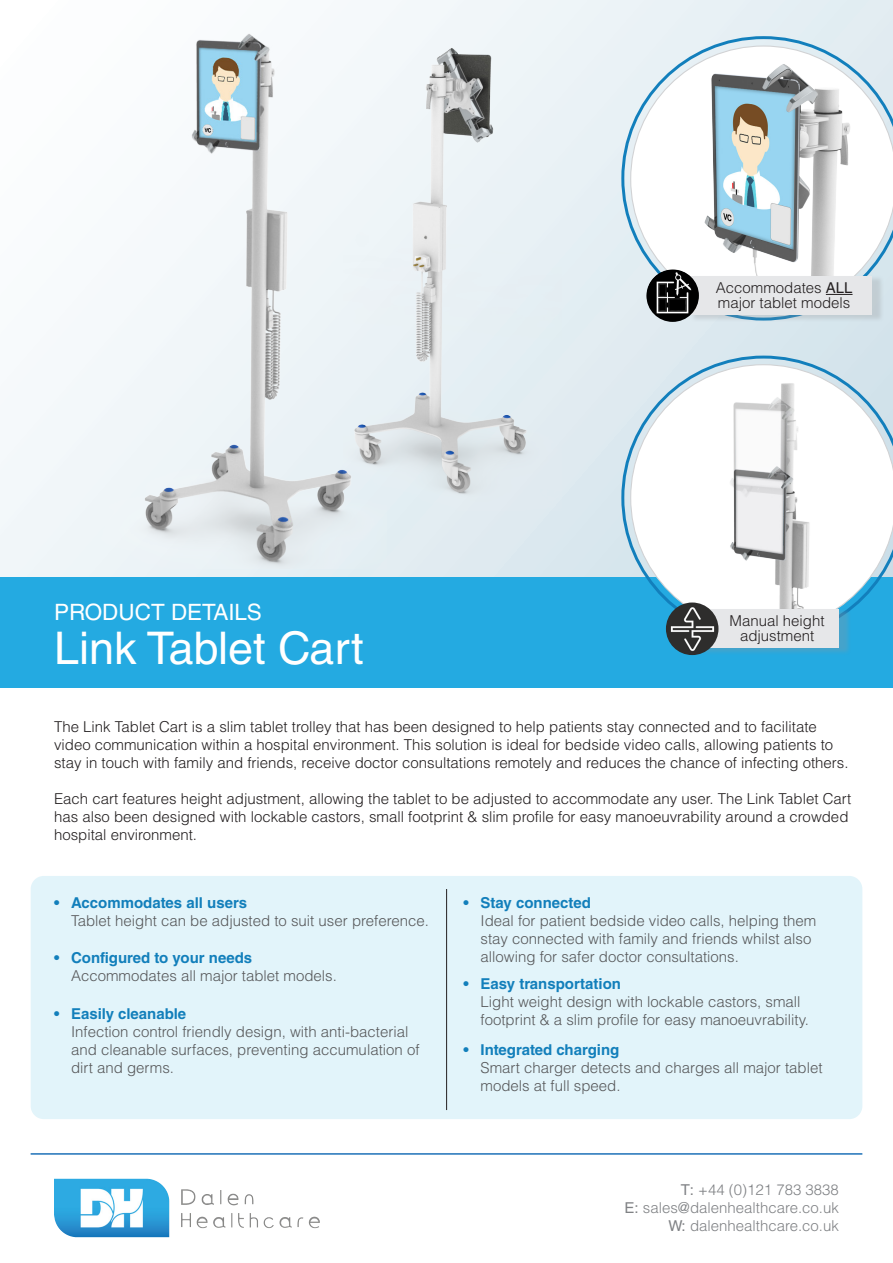
<style>
.page{position:relative;width:893px;height:1263px;background:#fff}
.page>*{position:absolute;margin:0;border:0;box-sizing:border-box;transform-origin:0 0}
.t1{font:45px "Helvetica LT Std";color:#fff}
.SUBTITLE{font:22.5px "Helvetica LT Std";color:#fff}
.Body_Style{font:300 15px/18px "Helvetica LT Std";color:#231f20}
.FRONT_PAGE_BODY_TEXT{font:300 15px/18px "Helvetica LT Std";color:#57585a}
.t2{font:700 15px "Helvetica LT Std";color:#127fbb}
.t3{font:300 15px "Helvetica LT Std";color:#808285}
.SUBTITLE-2{font:300 15px/15px "Helvetica LT Std";color:#231f20;text-align:center}
.s1{font-weight:400}
</style>
<div class="page">
<div style="left:0;top:0;width:893px;height:578px;background:linear-gradient(to right,#f6f9fb,#dbe8ef)"></div>
<img style="left:101px;top:6px;width:286px;height:563px">
<img style="left:344px;top:47px;width:218px;height:463px">
<div style="left:0;top:578px;width:893px;height:110px;background:#24aae1"></div>
<img style="left:54px;top:1179px;width:115px;height:58px">
<hr style="left:31px;top:1153px;width:831px;height:2px;background:#1d71b8">
<div style="left:31px;top:876px;width:831px;height:243px;background:#e2f4fa;border-radius:13px"></div>
<hr style="left:446px;top:889px;width:1px;height:221px;background:#231f20">
<svg style="left:621px;top:356px;width:272px;height:283px"></svg>
<svg style="left:630px;top:364px;width:263px;height:267px"></svg>
<div style="left:700px;top:608px;width:151px;height:47px;background:#939598;opacity:.3"></div>
<div style="left:696px;top:609px;width:143px;height:39px;background:#e6e7e9"></div>
<img style="left:666px;top:602px;width:52px;height:53px;border-radius:26px">
<svg style="left:621px;top:36px;width:272px;height:285px;background:#cfe3ed"></svg>
<svg style="left:630px;top:45px;width:263px;height:268px"></svg>
<div style="left:690px;top:275px;width:195px;height:47px;background:#939598;opacity:.3"></div>
<div style="left:686px;top:276px;width:186px;height:38px;background:#e6e7e9"></div>
<svg style="left:826px;top:294px;width:26px;height:1px"></svg>
<img style="left:646px;top:269px;width:53px;height:53px;border-radius:26px">
<p class="SUBTITLE" style="left:54px;top:599px;width:209px">PRODUCT DETAILS</p>
<p class="t1" style="left:54px;top:622px;width:311px">Link Tablet Cart</p>
<p class="SUBTITLE-2" style="left:716px;top:280px;width:138px;text-align:left">Accommodates <span class="s1">ALL </span>major tablet models</p>
<p class="SUBTITLE-2" style="left:730px;top:613px;width:97px">Manual height adjustment</p>
<p class="Body_Style" style="left:54px;top:718px;width:796px">The Link Tablet Cart is a slim tablet trolley that has been designed to help patients stay connected and to facilitate video communication within a hospital environment. This solution is ideal for bedside video calls, allowing patients to stay in touch with family and friends, receive doctor consultations remotely and reduces the chance of infecting others.</p>
<p class="Body_Style" style="left:54px;top:790px;width:799px">Each cart features height adjustment, allowing the tablet to be adjusted to accommodate any user. The Link Tablet Cart has also been designed with lockable castors, small footprint &amp; slim profile for easy manoeuvrability around a crowded hospital environment.</p>
<p class="t2" style="left:54px;top:894px;width:194px">• Accommodates all users</p>
<p class="FRONT_PAGE_BODY_TEXT" style="left:71px;top:912px;width:359px">Tablet height can be adjusted to suit user preference.</p>
<p class="t2" style="left:54px;top:949px;width:200px">• Configured to your needs</p>
<p class="FRONT_PAGE_BODY_TEXT" style="left:71px;top:967px;width:267px">Accommodates all major tablet models.</p>
<p class="t2" style="left:54px;top:1004px;width:134px">• Easily cleanable</p>
<p class="FRONT_PAGE_BODY_TEXT" style="left:71px;top:1022px;width:350px">Infection control friendly design, with anti-bacterial and cleanable surfaces, preventing accumulation of dirt and germs.</p>
<p class="t2" style="left:463px;top:894px;width:129px">• Stay connected</p>
<p class="FRONT_PAGE_BODY_TEXT" style="left:480px;top:912px;width:337px">Ideal for patient bedside video calls, helping them stay connected with family and friends whilst also allowing for safer doctor consultations.</p>
<p class="t2" style="left:463px;top:974px;width:159px">• Easy transportation</p>
<p class="FRONT_PAGE_BODY_TEXT" style="left:480px;top:992px;width:330px">Light weight design with lockable castors, small footprint &amp; a slim profile for easy manoeuvrability.</p>
<p class="t2" style="left:463px;top:1040px;width:157px">• Integrated charging</p>
<p class="FRONT_PAGE_BODY_TEXT" style="left:480px;top:1058px;width:344px">Smart charger detects and charges all major tablet models at full speed.</p>
<p class="t3" style="left:681px;top:1180px;width:160px"><span class="s1">T:</span> +44 (0)121 783 3838</p>
<p class="t3" style="left:625px;top:1198px;width:216px"><span class="s1">E:</span> sales@dalenhealthcare.co.uk</p>
<p class="t3" style="left:669px;top:1216px;width:172px"><span class="s1">W:</span> dalenhealthcare.co.uk</p>
</div>
